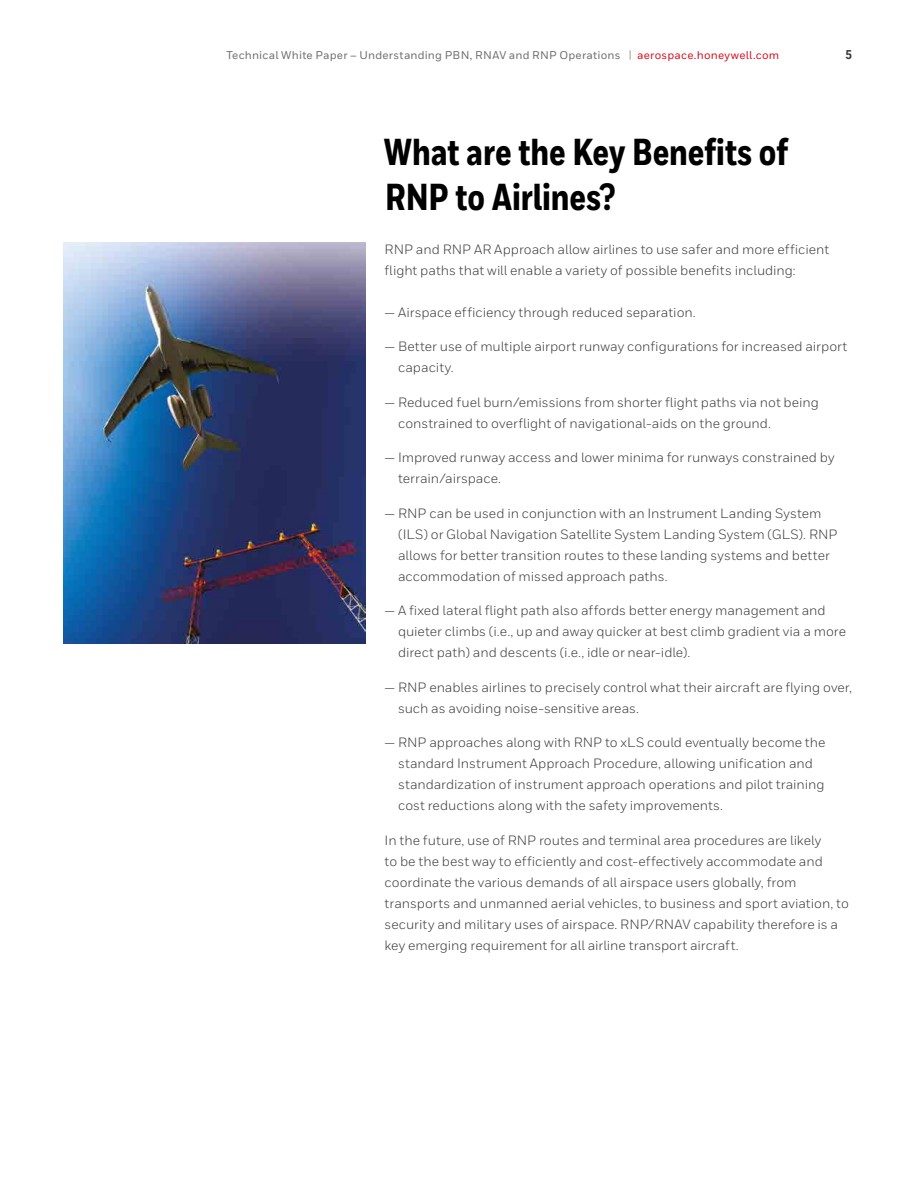
<style>
.page{position:relative;width:918px;height:1188px;background:#fff}
.page>*{position:absolute;margin:0;border:0;box-sizing:border-box;transform-origin:0 0}
.t1{font:800 37.5px/45px "Honeywell Cond";letter-spacing:-.005em;color:#000}
.t2{font:13.5px/21px "Honeywell Sans";color:#3c3c3b}
.t3{font:800 12.75px "Honeywell Cond";color:#3c3c3b}
.t4{font:500 11.25px "Honeywell Sans";letter-spacing:.02em;color:#706f6f}
.s1{font-size:11.4px;color:#9d9d9c}
.s2{color:#d61120}
</style>
<div class="page">
<img style="left:64px;top:242px;width:302px;height:401px">
<p class="t4" style="left:226px;top:48px;width:554px">Technical White Paper – Understanding PBN, RNAV and RNP Operations <span class="s1">|</span> <span class="s2">aerospace.honeywell.com</span></p>
<p class="t3" style="left:846px;top:46px;width:8px">5</p>
<h1 class="t1" style="left:384px;top:131px;width:406px">What are the Key Benefits of<br>RNP to Airlines?</h1>
<p class="t2" style="left:385px;top:239px;width:446px">RNP and RNP AR Approach allow airlines to use safer and more efficient flight paths that will enable a variety of possible benefits including:</p>
<p class="t2" style="left:385px;top:301px;width:313px">— Airspace efficiency through reduced separation.</p>
<p class="t2" style="left:398px;top:336px;width:451px;text-indent:-14px">— Better use of multiple airport runway configurations for increased airport capacity.</p>
<p class="t2" style="left:398px;top:391px;width:422px;text-indent:-14px">— Reduced fuel burn/emissions from shorter flight paths via not being constrained to overflight of navigational-aids on the ground.</p>
<p class="t2" style="left:398px;top:447px;width:438px;text-indent:-14px">— Improved runway access and lower minima for runways constrained by terrain/airspace.</p>
<p class="t2" style="left:398px;top:502px;width:441px;text-indent:-14px">— RNP can be used in conjunction with an Instrument Landing System (ILS) or Global Navigation Satellite System Landing System (GLS). RNP allows for better transition routes to these landing systems and better accommodation of missed approach paths.</p>
<p class="t2" style="left:398px;top:600px;width:449px;text-indent:-14px">— A fixed lateral flight path also affords better energy management and quieter climbs (i.e., up and away quicker at best climb gradient via a more direct path) and descents (i.e., idle or near-idle).</p>
<p class="t2" style="left:398px;top:677px;width:455px;text-indent:-14px">— RNP enables airlines to precisely control what their aircraft are flying over, such as avoiding noise-sensitive areas.</p>
<p class="t2" style="left:398px;top:732px;width:429px;text-indent:-14px">— RNP approaches along with RNP to xLS could eventually become the standard Instrument Approach Procedure, allowing unification and standardization of instrument approach operations and pilot training cost reductions along with the safety improvements.</p>
<p class="t2" style="left:385px;top:830px;width:466px">In the future, use of RNP routes and terminal area procedures are likely<br>to be the best way to efficiently and cost-effectively accommodate and coordinate the various demands of all airspace users globally, from transports and unmanned aerial vehicles, to business and sport aviation, to security and military uses of airspace. RNP/RNAV capability therefore is a key emerging requirement for all airline transport aircraft.</p>
</div>
